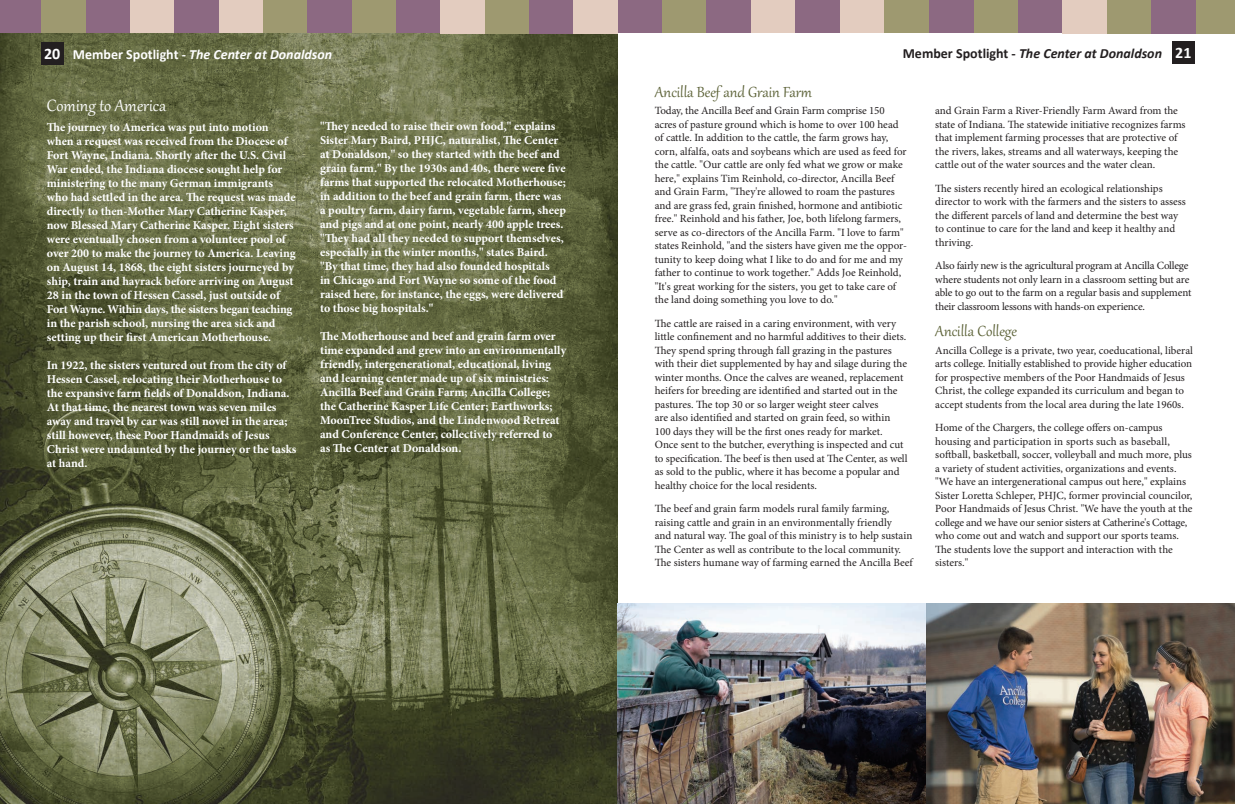
<style>
.page{position:relative;width:1235px;height:804px;background:#fff}
.page>*{position:absolute;margin:0;border:0;box-sizing:border-box;transform-origin:0 0}
.t1{font:20px "Gabriola";color:#fff}
.t2{font:18px "Gabriola";color:#5b6136}
.t3{font:700 16px "Calibri";color:#fff}
.t4{font:italic 700 14px "Calibri";color:#fff}
.t5{font:italic 700 14px "Calibri";color:#231f20}
.t6{font:700 12px/14px "Minion Pro";color:#fff}
.t7{font:11px/13.5px "Minion Pro";letter-spacing:-.005em;color:#231f20}
.s1{font-style:normal}
</style>
<div class="page">
<img style="left:0;top:33px;width:617px;height:771px">
<img style="left:617px;top:603px;width:617px;height:201px">
<div style="left:1172px;top:42px;width:22px;height:22px;background:#231f20"></div>
<div style="left:41px;top:42px;width:23px;height:23px;background:#231f20"></div>
<div style="left:617px;top:0;width:45px;height:33px;background:#8c6982"></div>
<div style="left:662px;top:0;width:44px;height:33px;background:#9e9970"></div>
<div style="left:706px;top:0;width:45px;height:33px;background:#8c6982"></div>
<div style="left:751px;top:0;width:44px;height:33px;background:#e3ccbf"></div>
<div style="left:795px;top:0;width:45px;height:33px;background:#8c6982"></div>
<div style="left:840px;top:0;width:44px;height:33px;background:#e3ccbf"></div>
<div style="left:884px;top:0;width:45px;height:33px;background:#9e9970"></div>
<div style="left:929px;top:0;width:44px;height:33px;background:#8c6982"></div>
<div style="left:973px;top:0;width:45px;height:33px;background:#9e9970"></div>
<div style="left:1018px;top:0;width:45px;height:33px;background:#8c6982"></div>
<div style="left:1195px;top:0;width:39px;height:33px;background:#9e9970"></div>
<div style="left:1151px;top:0;width:44px;height:33px;background:#8c6982"></div>
<div style="left:1106px;top:0;width:45px;height:33px;background:#9e9970"></div>
<div style="left:1062px;top:0;width:44px;height:33px;background:#e3ccbf"></div>
<div style="left:0;top:0;width:41px;height:33px;background:#8c6982"></div>
<div style="left:41px;top:0;width:45px;height:33px;background:#9e9970"></div>
<div style="left:86px;top:0;width:44px;height:33px;background:#8c6982"></div>
<div style="left:130px;top:0;width:44px;height:33px;background:#e3ccbf"></div>
<div style="left:174px;top:0;width:45px;height:33px;background:#8c6982"></div>
<div style="left:219px;top:0;width:44px;height:33px;background:#e3ccbf"></div>
<div style="left:263px;top:0;width:45px;height:33px;background:#9e9970"></div>
<div style="left:308px;top:0;width:44px;height:33px;background:#8c6982"></div>
<div style="left:352px;top:0;width:44px;height:33px;background:#9e9970"></div>
<div style="left:396px;top:0;width:45px;height:33px;background:#8c6982"></div>
<div style="left:573px;top:0;width:44px;height:33px;background:#e3ccbf"></div>
<div style="left:529px;top:0;width:44px;height:33px;background:#8c6982"></div>
<div style="left:484px;top:0;width:45px;height:33px;background:#9e9970"></div>
<div style="left:440px;top:0;width:44px;height:33px;background:#e3ccbf"></div>
<p class="t3" style="left:44px;top:43px;width:18px">20</p>
<p class="t4" style="left:73px;top:45px;width:261px"><span class="s1">Member Spotlight -</span> The Center at Donaldson</p>
<p class="t5" style="left:902px;top:45px;width:261px"><span class="s1">Member Spotlight -</span> The Center at Donaldson</p>
<p class="t3" style="left:1175px;top:42px;width:18px">21</p>
<p class="t1" style="left:47px;top:92px;width:121px">Coming to America</p>
<p class="t6" style="left:47px;top:120px;width:250px">The journey to America was put into motion when a request was received from the Diocese of Fort Wayne, Indiana. Shortly after the U.S. Civil War ended, the Indiana diocese sought help for ministering to the many German immigrants who had settled in the area. The request was made directly to then-Mother Mary Catherine Kasper, now Blessed Mary Catherine Kasper. Eight sisters were eventually chosen from a volunteer pool of over 200 to make the journey to America. Leaving on August 14, 1868, the eight sisters journeyed by ship, train and hayrack before arriving on August 28 in the town of Hessen Cassel, just outside of Fort Wayne. Within days, the sisters began teaching in the parish school, nursing the area sick and setting up their first American Motherhouse.</p>
<p class="t6" style="left:47px;top:358px;width:251px">In 1922, the sisters ventured out from the city of Hessen Cassel, relocating their Motherhouse to the expansive farm fields of Donaldson, Indiana.<br>At that time, the nearest town was seven miles away and travel by car was still novel in the area; still however, these Poor Handmaids of Jesus Christ were undaunted by the journey or the tasks at hand.</p>
<p class="t2" style="left:655px;top:80px;width:159px">Ancilla Beef and Grain Farm</p>
<p class="t7" style="left:655px;top:104px;width:254px">Today, the Ancilla Beef and Grain Farm comprise 150 acres of pasture ground which is home to over 100 head of cattle. In addition to the cattle, the farm grows hay, corn, alfalfa, oats and soybeans which are used as feed for the cattle. "Our cattle are only fed what we grow or make here," explains Tim Reinhold, co-director, Ancilla Beef and Grain Farm, "They're allowed to roam the pastures and are grass fed, grain finished, hormone and antibiotic free." Reinhold and his father, Joe, both lifelong farmers, serve as co-directors of the Ancilla Farm. "I love to farm" states Reinhold, "and the sisters have given me the oppor&shy;tunity to keep doing what I like to do and for me and my father to continue to work together." Adds Joe Reinhold, "It's great working for the sisters, you get to take care of the land doing something you love to do."</p>
<p class="t7" style="left:655px;top:317px;width:254px">The cattle are raised in a caring environment, with very little confinement and no harmful additives to their diets.<br>They spend spring through fall grazing in the pastures with their diet supplemented by hay and silage during the winter months. Once the calves are weaned, replacement heifers for breeding are identified and started out in the pastures. The top 30 or so larger weight steer calves<br>are also identified and started on grain feed, so within 100 days they will be the first ones ready for market.<br>Once sent to the butcher, everything is inspected and cut to specification. The beef is then used at The Center, as well as sold to the public, where it has become a popular and healthy choice for the local residents.</p>
<p class="t7" style="left:655px;top:502px;width:259px">The beef and grain farm models rural family farming, raising cattle and grain in an environmentally friendly<br>and natural way. The goal of this ministry is to help sustain The Center as well as contribute to the local community.<br>The sisters humane way of farming earned the Ancilla Beef</p>
<p class="t7" style="left:935px;top:104px;width:252px">and Grain Farm a River-Friendly Farm Award from the state of Indiana. The statewide initiative recognizes farms that implement farming processes that are protective of the rivers, lakes, streams and all waterways, keeping the cattle out of the water sources and the water clean.</p>
<p class="t7" style="left:935px;top:181px;width:252px">The sisters recently hired an ecological relationships director to work with the farmers and the sisters to assess the different parcels of land and determine the best way to continue to care for the land and keep it healthy and thriving.</p>
<p class="t7" style="left:935px;top:259px;width:258px">Also fairly new is the agricultural program at Ancilla College where students not only learn in a classroom setting but are able to go out to the farm on a regular basis and supplement their classroom lessons with hands-on experience.</p>
<p class="t2" style="left:935px;top:319px;width:83px">Ancilla College</p>
<p class="t7" style="left:935px;top:343px;width:259px">Ancilla College is a private, two year, coeducational, liberal arts college. Initially established to provide higher education for prospective members of the Poor Handmaids of Jesus Christ, the college expanded its curriculum and began to accept students from the local area during the late 1960s.</p>
<p class="t7" style="left:935px;top:421px;width:259px">Home of the Chargers, the college offers on-campus housing and participation in sports such as baseball, softball, basketball, soccer, volleyball and much more, plus a variety of student activities, organizations and events. "We have an intergenerational campus out here," explains Sister Loretta Schleper, PHJC, former provincial councilor, Poor Handmaids of Jesus Christ. "We have the youth at the college and we have our senior sisters at Catherine's Cottage, who come out and watch and support our sports teams.<br>The students love the support and interaction with the sisters."</p>
<p class="t6" style="left:320px;top:119px;width:247px">"They needed to raise their own food," explains Sister Mary Baird, PHJC, naturalist, The Center at Donaldson," so they started with the beef and grain farm." By the 1930s and 40s, there were five farms that supported the relocated Motherhouse; in addition to the beef and grain farm, there was a poultry farm, dairy farm, vegetable farm, sheep and pigs and at one point, nearly 400 apple trees. "They had all they needed to support themselves, especially in the winter months," states Baird. "By that time, they had also founded hospitals<br>in Chicago and Fort Wayne so some of the food raised here, for instance, the eggs, were delivered to those big hospitals."</p>
<p class="t6" style="left:320px;top:329px;width:248px">The Motherhouse and beef and grain farm over time expanded and grew into an environmentally friendly, intergenerational, educational, living and learning center made up of six ministries:<br>Ancilla Beef and Grain Farm; Ancilla College; the Catherine Kasper Life Center; Earthworks; MoonTree Studios, and the Lindenwood Retreat and Conference Center, collectively referred to<br>as The Center at Donaldson.</p>
</div>
